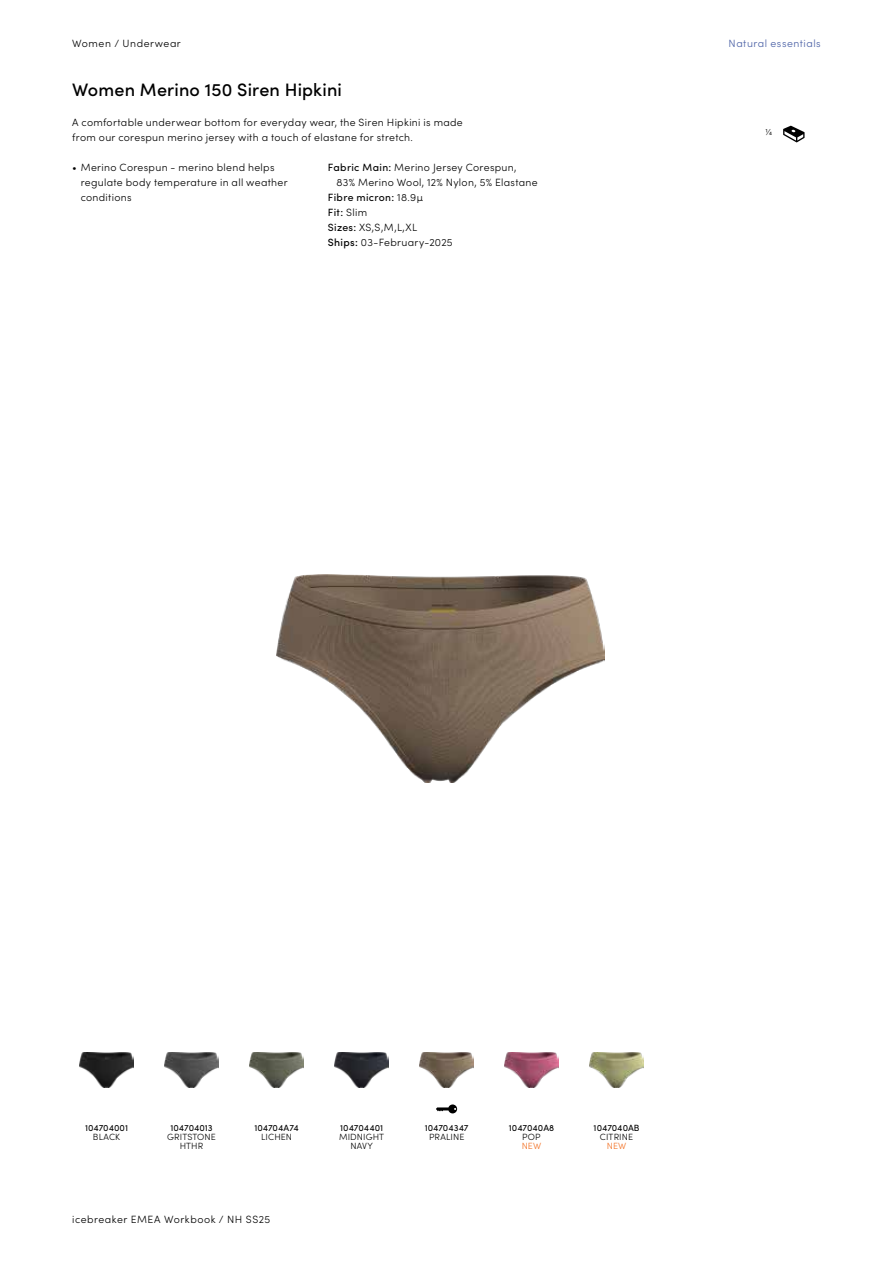
<style>
.page{position:relative;width:893px;height:1263px;background:#fff}
.page>*{position:absolute;margin:0;border:0;box-sizing:border-box;transform-origin:0 0}
.t1{font:500 18px "Sofia Pro";letter-spacing:.01em;color:#000}
.t2{font:300 10.5px/15px "Sofia Pro";letter-spacing:.03em;color:#000}
.t3{font:300 10.5px "Sofia Pro";letter-spacing:.05em;color:#000}
.t4{font:10.5px "Sofia Pro";letter-spacing:.03em;color:#000}
.t5{font:300 10.5px "Sofia Pro";letter-spacing:.05em;color:#4a60a5}
.t6{font:9px "Sofia Pro";color:#000}
.t7{font:300 9px/9px "Sofia Pro";letter-spacing:.01em;color:#000;text-align:center}
.t8{font:300 9px "Sofia Pro";letter-spacing:.02em;color:#f36f21}
.s1{font-weight:400}
.s2{font-weight:300}
.s3{font-weight:500}
</style>
<div class="page">
<img style="left:80px;top:1053px;width:54px;height:34px">
<img style="left:420px;top:1053px;width:54px;height:34px">
<img style="left:250px;top:1053px;width:54px;height:34px">
<img style="left:504px;top:1053px;width:54px;height:34px">
<img style="left:165px;top:1053px;width:54px;height:34px">
<img style="left:335px;top:1053px;width:54px;height:34px">
<img style="left:590px;top:1053px;width:54px;height:34px">
<img style="left:277px;top:574px;width:327px;height:209px">
<svg style="left:436px;top:1104px;width:21px;height:9px"></svg>
<svg style="left:783px;top:126px;width:21px;height:16px"></svg>
<p class="t3" style="left:72px;top:35px;width:110px">Women / Underwear</p>
<p class="t5" style="left:729px;top:35px;width:94px">Natural essentials</p>
<h1 class="t1" style="left:72px;top:77px;width:271px">Women Merino 150 Siren Hipkini</h1>
<p class="t2" style="left:72px;top:114px;width:392px">A comfortable underwear bottom for everyday wear, the Siren Hipkini is made from our corespun merino jersey with a touch of elastane for stretch.</p>
<p class="t2" style="left:81px;top:159px;width:208px;text-indent:-9px">• Merino Corespun - merino blend helps regulate body temperature in all weather conditions</p>
<p class="t2" style="left:328px;top:159px;width:190px"><span class="s1">Fabric Main:</span> Merino Jersey Corespun,</p>
<p class="t2" style="left:336px;top:174px;width:203px">83% Merino Wool, 12% Nylon, 5% Elastane</p>
<p class="t4" style="left:328px;top:190px;width:97px">Fibre micron: <span class="s2">18.9µ</span></p>
<p class="t4" style="left:328px;top:205px;width:41px">Fit: <span class="s2">Slim</span></p>
<p class="t2" style="left:328px;top:219px;width:91px"><span class="s1">Sizes:</span> XS,S,M,L,XL</p>
<p class="t2" style="left:328px;top:234px;width:126px"><span class="s3">Ships:</span> 03-February-2025</p>
<p class="t7" style="left:765px;top:127px;width:8px">¼</p>
<p class="t6" style="left:85px;top:1121px;width:45px">104704001</p>
<p class="t7" style="left:93px;top:1132px;width:29px">BLACK</p>
<p class="t6" style="left:170px;top:1121px;width:44px">104704013</p>
<p class="t7" style="left:167px;top:1132px;width:50px">GRITSTONE<br>HTHR</p>
<p class="t6" style="left:254px;top:1121px;width:46px">104704A74</p>
<p class="t7" style="left:261px;top:1132px;width:32px">LICHEN</p>
<p class="t6" style="left:340px;top:1121px;width:45px">104704401</p>
<p class="t7" style="left:339px;top:1132px;width:47px">MIDNIGHT<br>NAVY</p>
<p class="t6" style="left:425px;top:1121px;width:45px">104704347</p>
<p class="t7" style="left:429px;top:1132px;width:37px">PRALINE</p>
<p class="t6" style="left:509px;top:1121px;width:47px">1047040A8</p>
<p class="t7" style="left:522px;top:1132px;width:20px">POP</p>
<p class="t8" style="left:522px;top:1140px;width:21px">NEW</p>
<p class="t6" style="left:594px;top:1121px;width:47px">1047040AB</p>
<p class="t7" style="left:600px;top:1132px;width:35px">CITRINE</p>
<p class="t8" style="left:607px;top:1140px;width:21px">NEW</p>
<p class="t3" style="left:72px;top:1212px;width:200px">icebreaker EMEA Workbook / NH SS25</p>
</div>
